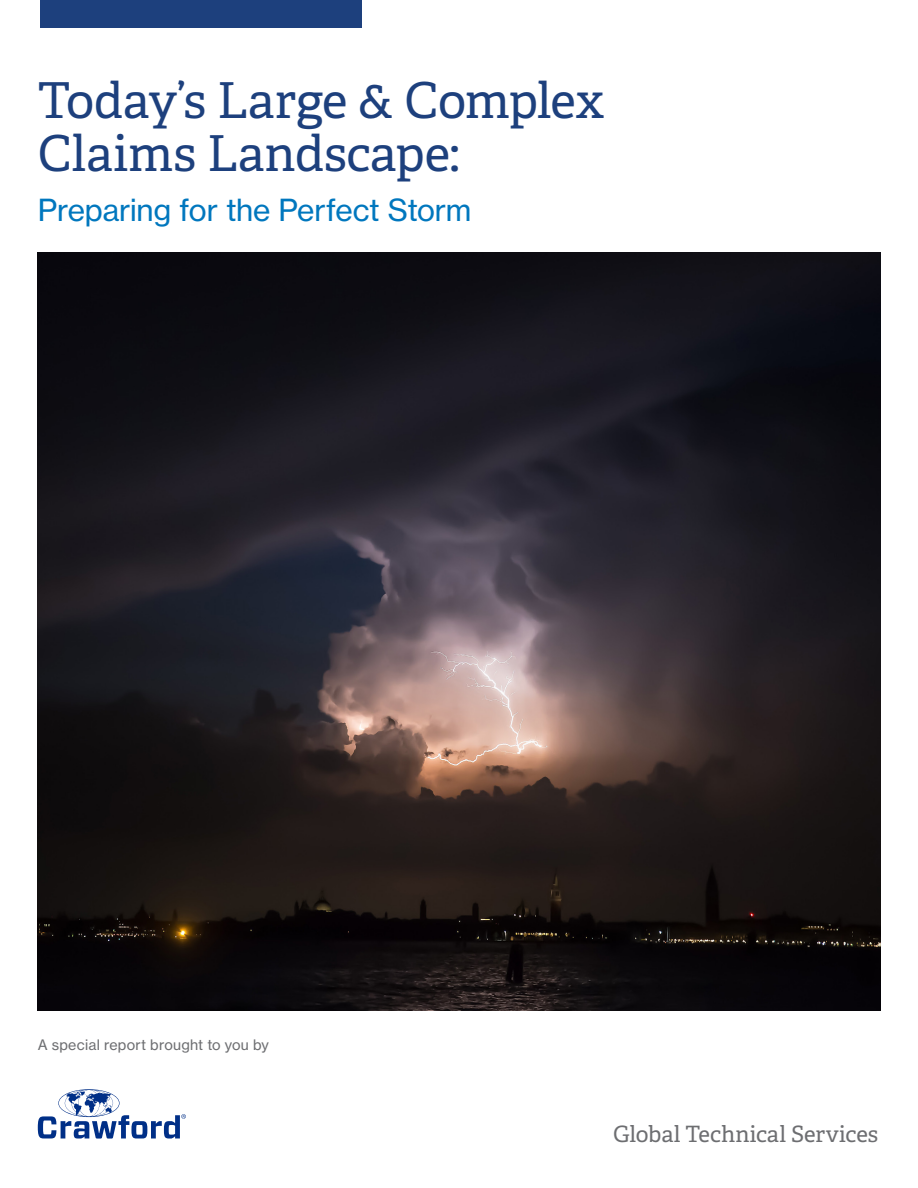
<style>
.page{position:relative;width:918px;height:1188px;background:#fff}
.page>*{position:absolute;margin:0;border:0;box-sizing:border-box;transform-origin:0 0}
.t1{font:49.5px/52.8px "Adelle";letter-spacing:-.005em;color:#1d407d}
.t2{font:30px "N Haas Grotesk TX Std 55 Rg";letter-spacing:-.01em;color:#0077be}
.t3{font:22.5px "Adelle";letter-spacing:-.005em;color:#6d6e71}
.t4{font:14.25px "N Haas Grotesk TX Std 55 Rg";letter-spacing:.015em;color:#6d6e71}
</style>
<div class="page">
<img style="left:38px;top:253px;width:842px;height:758px">
<div style="left:40px;top:0;width:322px;height:28px;background:#1d407d"></div>
<svg style="left:38px;top:1089px;width:148px;height:50px"></svg>
<p class="t1" style="left:38px;top:75px;width:568px">Today’s Large &amp; Complex<br>Claims Landscape:</p>
<p class="t2" style="left:38px;top:192px;width:435px">Preparing for the Perfect Storm</p>
<p class="t4" style="left:38px;top:1036px;width:233px">A special report brought to you by</p>
<p class="t3" style="left:613px;top:1120px;width:266px">Global Technical Services</p>
</div>
